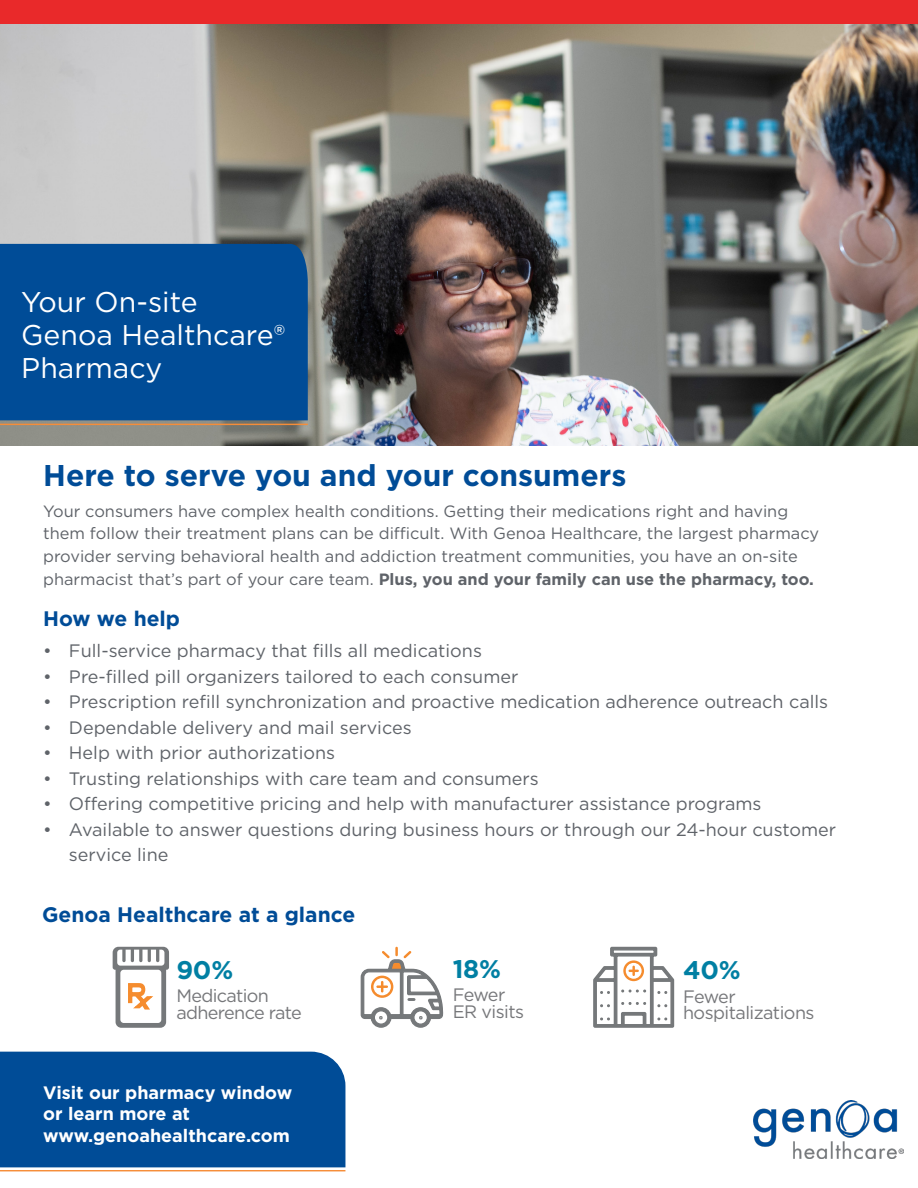
<style>
.page{position:relative;width:918px;height:1188px;background:#fff}
.page>*{position:absolute;margin:0;border:0;box-sizing:border-box;transform-origin:0 0}
.t1{font:700 30px "Gotham";color:#004c97}
.t2{font:28.5px/33px "Gotham";color:#fff}
.t3{font:700 25.5px "Gotham";color:#007fa3}
.t4{font:700 21px "Gotham";color:#004c97}
.t5{font:18px/25.5px "Gotham";color:#5f6369}
.t6{font:700 18px "Gotham";color:#fff}
.t7{font:18px/16.5px "Gotham";letter-spacing:-.035em;color:#76777a}
.t8{font:16.35px/22.6px "Gotham";color:#5f6369}
.s1{font-weight:700}
</style>
<div class="page">
<img style="left:0;top:24px;width:918px;height:422px">
<div style="left:0;top:0;width:918px;height:24px;background:#e9292a"></div>
<div style="left:0;top:244px;width:308px;height:176px;background:#004c97"></div>
<hr style="left:0;top:424px;width:308px;height:1px;background:#f68d38">
<img style="left:754px;top:1101px;width:150px;height:58px">
<div style="left:0;top:1052px;width:345px;height:115px;background:#004c97"></div>
<hr style="left:0;top:1170px;width:345px;height:1px;background:#f68d38">
<svg style="left:113px;top:947px;width:56px;height:81px"></svg>
<svg style="left:360px;top:947px;width:84px;height:81px"></svg>
<svg style="left:593px;top:946px;width:82px;height:82px"></svg>
<p class="t2" style="left:21px;top:285px;width:178px">Your On-site</p>
<p class="t2" style="left:21px;top:318px;width:265px">Genoa Healthcare®<br>Pharmacy</p>
<p class="t1" style="left:43px;top:456px;width:585px">Here to serve you and your consumers</p>
<p class="t8" style="left:43px;top:499px;width:778px">Your consumers have complex health conditions. Getting their medications right and having them follow their treatment plans can be difficult. With Genoa Healthcare, the largest pharmacy provider serving behavioral health and addiction treatment communities, you have an on-site pharmacist that’s part of your care team. <span class="s1">Plus, you and your family can use the pharmacy, too.</span></p>
<p class="t4" style="left:43px;top:604px;width:138px">How we help</p>
<p class="t5" style="left:43px;top:638px;width:440px">• Full-service pharmacy that fills all medications</p>
<p class="t5" style="left:43px;top:663px;width:477px">• Pre-filled pill organizers tailored to each consumer</p>
<p class="t5" style="left:43px;top:689px;width:786px">• Prescription refill synchronization and proactive medication adherence outreach calls</p>
<p class="t5" style="left:43px;top:714px;width:370px">• Dependable delivery and mail services</p>
<p class="t5" style="left:43px;top:740px;width:294px">• Help with prior authorizations</p>
<p class="t5" style="left:43px;top:765px;width:497px">• Trusting relationships with care team and consumers</p>
<p class="t5" style="left:43px;top:791px;width:720px">• Offering competitive pricing and help with manufacturer assistance programs</p>
<p class="t5" style="left:69px;top:816px;width:769px;text-indent:-26px">• Available to answer questions during business hours or through our 24-hour customer service line</p>
<p class="t4" style="left:42px;top:900px;width:315px">Genoa Healthcare at a glance</p>
<p class="t3" style="left:176px;top:953px;width:58px">90%</p>
<p class="t7" style="left:176px;top:987px;width:127px">Medication adherence rate</p>
<p class="t6" style="left:43px;top:1080px;width:250px">Visit our pharmacy window</p>
<p class="t6" style="left:43px;top:1102px;width:148px">or learn more at</p>
<p class="t6" style="left:43px;top:1124px;width:248px">www.genoahealthcare.com</p>
<p class="t3" style="left:453px;top:952px;width:50px">18%</p>
<p class="t7" style="left:453px;top:986px;width:73px">Fewer<br>ER visits</p>
<p class="t3" style="left:683px;top:953px;width:59px">40%</p>
<p class="t7" style="left:683px;top:988px;width:133px">Fewer hospitalizations</p>
</div>
